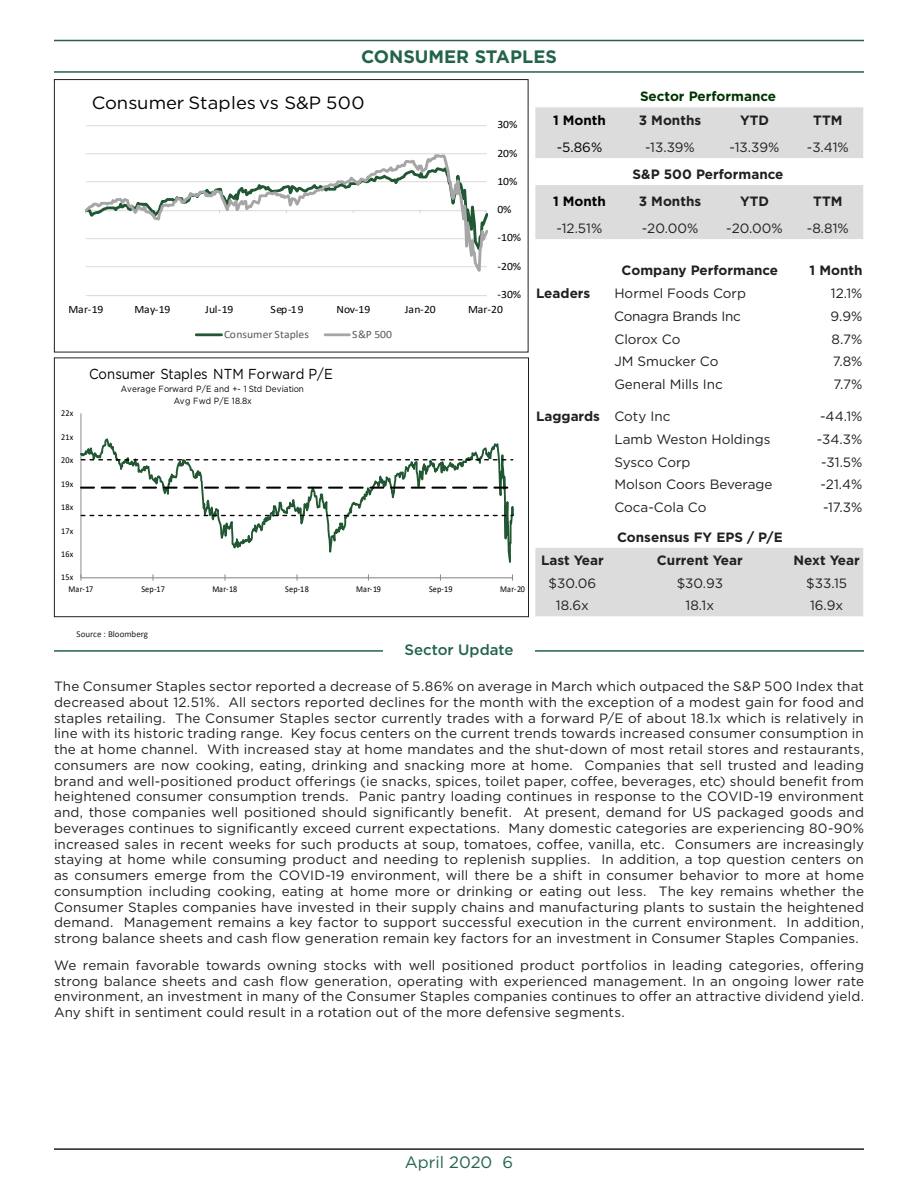
<style>
.page{position:relative;width:918px;height:1188px;background:#fff}
.page>*{position:absolute;margin:0;border:0;box-sizing:border-box;transform-origin:0 0}
.t1{font:700 18px "Gotham";color:#22644a}
.t2{font:17.7px "Gotham";color:#000;scale:1.04 1}
.t3{font:16.5px "Gotham";color:#22644a}
.t4{font:500 15px "Gotham";color:#22644a}
.t5{font:14.4px "Gotham";letter-spacing:.005em;color:#000;scale:.91 1}
.t6{font:13.5px/15.8px "Gotham";color:#231f20;text-align:justify}
.t7{font:700 13.5px "Gotham";color:#231f20}
.t8{font:700 13.5px "Gotham";color:#030}
.t9{font:13.5px "Gotham";letter-spacing:-.02em;color:#231f20}
.t10{font:700 13.5px "Gotham";color:#000}
.t11{font:13.5px "Gotham";color:#000}
.t12{font:11.25px "Calibri";letter-spacing:-.005em;color:#000;scale:1.04 1}
.t13{font:11.25px "Calibri";color:#595959;scale:1.04 1}
.t14{font:9px "Calibri";letter-spacing:.03em;color:#000;scale:.91 1}
.t15{font:9px/12.1px "Gotham";letter-spacing:-.015em;color:#000;text-align:center;scale:.91 1}
.t16{font:9px "Calibri";color:#231f20}
</style>
<div class="page">
<hr style="left:54px;top:650px;width:810px;height:2px;background:#22644a">
<hr style="left:54px;top:40px;width:810px;height:1px;background:#22644a">
<hr style="left:54px;top:71px;width:810px;height:2px;background:#22644a">
<hr style="left:54px;top:1148px;width:810px;height:2px;background:#231f20">
<div style="left:383px;top:643px;width:152px;height:13px;background:#fff"></div>
<div style="left:535px;top:548px;width:328px;height:68px;background:#dcdcdc"></div>
<svg style="left:535px;top:107px;width:328px;height:132px"></svg>
<hr style="left:86px;top:125px;width:401px;height:1px;background:#d9d9d9">
<svg style="left:85px;top:153px;width:402px;height:143px"></svg>
<hr style="left:196px;top:333px;width:25px;height:3px;background:#215732">
<hr style="left:325px;top:333px;width:24px;height:3px;background:#a6a6a6">
<div style="left:54px;top:79px;width:474px;height:273px;border:1px solid #231f20"></div>
<svg style="left:81px;top:413px;width:432px;height:165px"></svg>
<svg style="left:81px;top:458px;width:432px;height:3px"></svg>
<svg style="left:81px;top:514px;width:432px;height:3px"></svg>
<svg style="left:81px;top:486px;width:432px;height:4px"></svg>
<div style="left:54px;top:358px;width:475px;height:259px;border:1px solid #231f20"></div>
<p class="t1" style="left:361px;top:44px;width:197px">CONSUMER STAPLES</p>
<p class="t2" style="left:92px;top:92px;width:264px">Consumer Staples vs S&amp;P 500</p>
<p class="t8" style="left:640px;top:88px;width:138px">Sector Performance</p>
<p class="t12" style="left:497px;top:117px;width:21px">30%</p>
<p class="t12" style="left:497px;top:145px;width:21px">20%</p>
<p class="t12" style="left:497px;top:173px;width:21px">10%</p>
<p class="t12" style="left:497px;top:202px;width:15px">0%</p>
<p class="t12" style="left:497px;top:230px;width:24px">-10%</p>
<p class="t12" style="left:497px;top:258px;width:24px">-20%</p>
<p class="t12" style="left:497px;top:287px;width:24px">-30%</p>
<p class="t12" style="left:69px;top:301px;width:35px">Mar-19</p>
<p class="t12" style="left:135px;top:301px;width:36px">May-19</p>
<p class="t12" style="left:205px;top:301px;width:29px">Jul-19</p>
<p class="t12" style="left:271px;top:301px;width:33px">Sep-19</p>
<p class="t12" style="left:336px;top:301px;width:34px">Nov-19</p>
<p class="t12" style="left:405px;top:301px;width:31px">Jan-20</p>
<p class="t12" style="left:468px;top:301px;width:35px">Mar-20</p>
<p class="t13" style="left:224px;top:326px;width:83px">Consumer Staples</p>
<p class="t13" style="left:352px;top:326px;width:40px">S&amp;P 500</p>
<p class="t5" style="left:89px;top:365px;width:269px">Consumer Staples NTM Forward P/E</p>
<p class="t14" style="left:61px;top:407px;width:15px">22x</p>
<p class="t14" style="left:61px;top:430px;width:15px">21x</p>
<p class="t14" style="left:61px;top:454px;width:15px">20x</p>
<p class="t14" style="left:61px;top:477px;width:15px">19x</p>
<p class="t14" style="left:61px;top:501px;width:15px">18x</p>
<p class="t14" style="left:61px;top:524px;width:15px">17x</p>
<p class="t14" style="left:61px;top:548px;width:15px">16x</p>
<p class="t14" style="left:61px;top:571px;width:15px">15x</p>
<p class="t15" style="left:121px;top:383px;width:202px">Average Forward P/E and +- 1 Std Deviation<br>Avg Fwd P/E 18.8x</p>
<p class="t14" style="left:69px;top:583px;width:29px">Mar-17</p>
<p class="t14" style="left:142px;top:583px;width:27px">Sep-17</p>
<p class="t14" style="left:212px;top:583px;width:29px">Mar-18</p>
<p class="t14" style="left:285px;top:583px;width:27px">Sep-18</p>
<p class="t14" style="left:356px;top:583px;width:29px">Mar-19</p>
<p class="t14" style="left:429px;top:583px;width:27px">Sep-19</p>
<p class="t14" style="left:500px;top:583px;width:29px">Mar-20</p>
<p class="t16" style="left:77px;top:628px;width:73px">Source : Bloomberg</p>
<p class="t4" style="left:405px;top:640px;width:110px">Sector Update</p>
<p class="t10" style="left:553px;top:111px;width:54px">1 Month</p>
<p class="t7" style="left:639px;top:111px;width:64px">3 Months</p>
<p class="t7" style="left:740px;top:111px;width:30px">YTD</p>
<p class="t7" style="left:813px;top:111px;width:31px">TTM</p>
<p class="t11" style="left:557px;top:139px;width:47px">-5.86%</p>
<p class="t6" style="left:645px;top:139px;width:51px">-13.39%</p>
<p class="t6" style="left:730px;top:139px;width:51px">-13.39%</p>
<p class="t6" style="left:807px;top:139px;width:43px">-3.41%</p>
<p class="t7" style="left:633px;top:165px;width:152px">S&amp;P 500 Performance</p>
<p class="t10" style="left:553px;top:192px;width:54px">1 Month</p>
<p class="t7" style="left:639px;top:192px;width:64px">3 Months</p>
<p class="t7" style="left:740px;top:192px;width:30px">YTD</p>
<p class="t7" style="left:813px;top:192px;width:31px">TTM</p>
<p class="t6" style="left:557px;top:220px;width:47px">-12.51%</p>
<p class="t6" style="left:642px;top:220px;width:58px">-20.00%</p>
<p class="t6" style="left:726px;top:220px;width:58px">-20.00%</p>
<p class="t6" style="left:807px;top:220px;width:43px">-8.81%</p>
<p class="t7" style="left:622px;top:261px;width:158px">Company Performance</p>
<p class="t7" style="left:810px;top:261px;width:54px">1 Month</p>
<p class="t7" style="left:536px;top:284px;width:56px">Leaders</p>
<p class="t6" style="left:614px;top:285px;width:133px">Hormel Foods Corp</p>
<p class="t6" style="left:831px;top:285px;width:33px">12.1%</p>
<p class="t9" style="left:614px;top:307px;width:128px">Conagra Brands Inc</p>
<p class="t6" style="left:831px;top:308px;width:33px">9.9%</p>
<p class="t6" style="left:614px;top:331px;width:68px">Clorox Co</p>
<p class="t6" style="left:832px;top:331px;width:32px">8.7%</p>
<p class="t6" style="left:614px;top:354px;width:106px">JM Smucker Co</p>
<p class="t6" style="left:833px;top:354px;width:31px">7.8%</p>
<p class="t6" style="left:614px;top:376px;width:110px">General Mills Inc</p>
<p class="t6" style="left:833px;top:376px;width:31px">7.7%</p>
<p class="t7" style="left:536px;top:407px;width:65px">Laggards</p>
<p class="t6" style="left:614px;top:408px;width:57px">Coty Inc</p>
<p class="t6" style="left:820px;top:408px;width:44px">-44.1%</p>
<p class="t6" style="left:614px;top:431px;width:158px">Lamb Weston Holdings</p>
<p class="t6" style="left:817px;top:431px;width:47px">-34.3%</p>
<p class="t6" style="left:614px;top:454px;width:78px">Sysco Corp</p>
<p class="t6" style="left:821px;top:454px;width:43px">-31.5%</p>
<p class="t6" style="left:614px;top:477px;width:160px">Molson Coors Beverage</p>
<p class="t6" style="left:820px;top:477px;width:44px">-21.4%</p>
<p class="t6" style="left:614px;top:499px;width:94px">Coca-Cola Co</p>
<p class="t6" style="left:823px;top:499px;width:41px">-17.3%</p>
<p class="t7" style="left:617px;top:528px;width:167px">Consensus FY EPS / P/E</p>
<p class="t7" style="left:541px;top:551px;width:64px">Last Year</p>
<p class="t7" style="left:657px;top:551px;width:87px">Current Year</p>
<p class="t7" style="left:794px;top:551px;width:68px">Next Year</p>
<p class="t6" style="left:549px;top:575px;width:49px">$30.06</p>
<p class="t6" style="left:677px;top:575px;width:48px">$30.93</p>
<p class="t6" style="left:806px;top:575px;width:42px">$33.15</p>
<p class="t6" style="left:556px;top:597px;width:35px">18.6x</p>
<p class="t6" style="left:686px;top:597px;width:30px">18.1x</p>
<p class="t6" style="left:810px;top:597px;width:35px">16.9x</p>
<p class="t6" style="left:54px;top:678px;width:812px">The Consumer Staples sector reported a decrease of 5.86% on average in March which outpaced the S&amp;P 500 Index that decreased about 12.51%. All sectors reported declines for the month with the exception of a modest gain for food and staples retailing. The Consumer Staples sector currently trades with a forward P/E of about 18.1x which is relatively in line with its historic trading range. Key focus centers on the current trends towards increased consumer consumption in the at home channel. With increased stay at home mandates and the shut-down of most retail stores and restaurants, consumers are now cooking, eating, drinking and snacking more at home. Companies that sell trusted and leading brand and well-positioned product offerings (ie snacks, spices, toilet paper, coffee, beverages, etc) should benefit from heightened consumer consumption trends. Panic pantry loading continues in response to the COVID-19 environment and, those companies well positioned should significantly benefit. At present, demand for US packaged goods and beverages continues to significantly exceed current expectations. Many domestic categories are experiencing 80-90% increased sales in recent weeks for such products at soup, tomatoes, coffee, vanilla, etc. Consumers are increasingly staying at home while consuming product and needing to replenish supplies. In addition, a top question centers on as consumers emerge from the COVID-19 environment, will there be a shift in consumer behavior to more at home consumption including cooking, eating at home more or drinking or eating out less. The key remains whether the Consumer Staples companies have invested in their supply chains and manufacturing plants to sustain the heightened demand. Management remains a key factor to support successful execution in the current environment. In addition, strong balance sheets and cash flow generation remain key factors for an investment in Consumer Staples Companies.</p>
<p class="t6" style="left:54px;top:957px;width:812px">We remain favorable towards owning stocks with well positioned product portfolios in leading categories, offering strong balance sheets and cash flow generation, operating with experienced management. In an ongoing lower rate environment, an investment in many of the Consumer Staples companies continues to offer an attractive dividend yield.<br>Any shift in sentiment could result in a rotation out of the more defensive segments.</p>
<p class="t3" style="left:405px;top:1151px;width:110px">April 2020 6</p>
</div>
